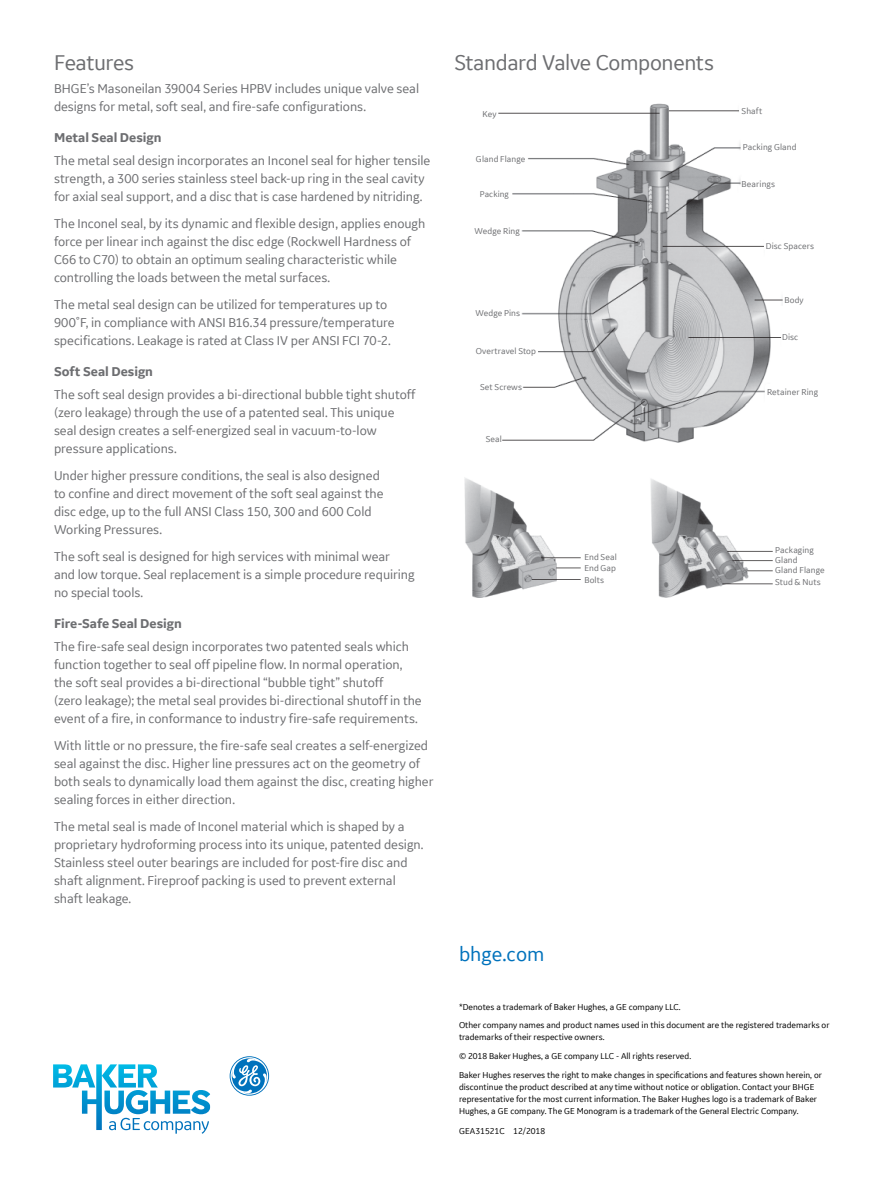
<style>
.page{position:relative;width:891px;height:1188px;background:#fff}
.page>*{position:absolute;margin:0;border:0;box-sizing:border-box;transform-origin:0 0}
.t1{font:22.5px "GE Inspira Sans";letter-spacing:-.02em;color:#6d6e71}
.t2{font:21px "GE Inspira Sans";color:#0072bc}
.t3{font:13.5px/18px "GE Inspira Sans";letter-spacing:-.005em;color:#6d6e71}
.t4{font:700 13.5px "GE Inspira Sans";color:#6d6e71}
.t5{font:9px/18.8px "GE Inspira Sans";color:#000}
.t6{font:9px/12.3px "GE Inspira Sans";letter-spacing:.01em;color:#6d6e71}
.t7{font:8.85px "GE Inspira Sans";letter-spacing:.01em;color:#6d6e71}
</style>
<div class="page">
<svg style="left:53px;top:1056px;width:216px;height:78px"></svg>
<img style="left:499px;top:103px;width:284px;height:340px">
<img style="left:464px;top:478px;width:309px;height:119px">
<h1 class="t1" style="left:54px;top:49px;width:82px">Features</h1>
<p class="t3" style="left:54px;top:79px;width:367px">BHGE’s Masoneilan 39004 Series HPBV includes unique valve seal designs for metal, soft seal, and fire-safe configurations.</p>
<p class="t4" style="left:54px;top:130px;width:109px">Metal Seal Design</p>
<p class="t3" style="left:54px;top:151px;width:378px">The metal seal design incorporates an Inconel seal for higher tensile strength, a 300 series stainless steel back-up ring in the seal cavity for axial seal support, and a disc that is case hardened by nitriding.</p>
<p class="t3" style="left:54px;top:214px;width:373px">The Inconel seal, by its dynamic and flexible design, applies enough force per linear inch against the disc edge (Rockwell Hardness of C66 to C70) to obtain an optimum sealing characteristic while controlling the loads between the metal surfaces.</p>
<p class="t3" style="left:54px;top:295px;width:342px">The metal seal design can be utilized for temperatures up to<br>900˚F, in compliance with ANSI B16.34 pressure/temperature specifications. Leakage is rated at Class IV per ANSI FCI 70-2.</p>
<p class="t4" style="left:54px;top:363px;width:101px">Soft Seal Design</p>
<p class="t3" style="left:54px;top:385px;width:363px">The soft seal design provides a bi-directional bubble tight shutoff (zero leakage) through the use of a patented seal. This unique seal design creates a self-energized seal in vacuum-to-low pressure applications.</p>
<p class="t3" style="left:54px;top:466px;width:331px">Under higher pressure conditions, the seal is also designed to confine and direct movement of the soft seal against the disc edge, up to the full ANSI Class 150, 300 and 600 Cold Working Pressures.</p>
<p class="t3" style="left:54px;top:547px;width:362px">The soft seal is designed for high services with minimal wear<br>and low torque. Seal replacement is a simple procedure requiring no special tools.</p>
<p class="t4" style="left:54px;top:615px;width:129px">Fire-Safe Seal Design</p>
<p class="t3" style="left:54px;top:637px;width:369px">The fire-safe seal design incorporates two patented seals which function together to seal off pipeline flow. In normal operation, the soft seal provides a bi-directional “bubble tight” shutoff<br>(zero leakage); the metal seal provides bi-directional shutoff in the event of a fire, in conformance to industry fire-safe requirements.</p>
<p class="t3" style="left:54px;top:736px;width:381px">With little or no pressure, the fire-safe seal creates a self-energized seal against the disc. Higher line pressures act on the geometry of both seals to dynamically load them against the disc, creating higher sealing forces in either direction.</p>
<p class="t3" style="left:54px;top:817px;width:371px">The metal seal is made of Inconel material which is shaped by a proprietary hydroforming process into its unique, patented design.<br>Stainless steel outer bearings are included for post-fire disc and shaft alignment. Fireproof packing is used to prevent external shaft leakage.</p>
<h1 class="t1" style="left:454px;top:49px;width:261px">Standard Valve Components</h1>
<p class="t6" style="left:483px;top:108px;width:15px">Key</p>
<p class="t6" style="left:476px;top:152px;width:51px">Gland Flange</p>
<p class="t7" style="left:480px;top:188px;width:31px">Packing</p>
<p class="t6" style="left:474px;top:224px;width:47px">Wedge Ring</p>
<p class="t6" style="left:475px;top:306px;width:46px">Wedge Pins</p>
<p class="t6" style="left:476px;top:344px;width:62px">Overtravel Stop</p>
<p class="t6" style="left:480px;top:381px;width:44px">Set Screws</p>
<p class="t6" style="left:486px;top:433px;width:18px">Seal</p>
<p class="t6" style="left:742px;top:104px;width:22px">Shaft</p>
<p class="t6" style="left:743px;top:141px;width:55px">Packing Gland</p>
<p class="t6" style="left:742px;top:178px;width:35px">Bearings</p>
<p class="t6" style="left:766px;top:240px;width:50px">Disc Spacers</p>
<p class="t6" style="left:785px;top:293px;width:21px">Body</p>
<p class="t6" style="left:782px;top:330px;width:18px">Disc</p>
<p class="t6" style="left:767px;top:385px;width:53px">Retainer Ring</p>
<p class="t6" style="left:775px;top:544px;width:40px">Packaging</p>
<p class="t6" style="left:584px;top:550px;width:34px">End Seal</p>
<p class="t6" style="left:775px;top:554px;width:24px">Gland</p>
<p class="t6" style="left:584px;top:561px;width:33px">End Gap</p>
<p class="t6" style="left:584px;top:574px;width:21px">Bolts</p>
<p class="t6" style="left:775px;top:564px;width:51px">Gland Flange<br>Stud &amp; Nuts</p>
<h2 class="t2" style="left:459px;top:941px;width:87px">bhge.com</h2>
<p class="t5" style="left:459px;top:997px;width:372px">*Denotes a trademark of Baker Hughes, a GE company LLC.<br>Other company names and product names used in this document are the registered trademarks or</p>
<p class="t5" style="left:459px;top:1028px;width:365px">trademarks of their respective owners.<br>© 2018 Baker Hughes, a GE company LLC - All rights reserved.<br>Baker Hughes reserves the right to make changes in specifications and features shown herein, or</p>
<p class="t5" style="left:459px;top:1081px;width:360px;line-height:12px">discontinue the product described at any time without notice or obligation. Contact your BHGE representative for the most current information. The Baker Hughes logo is a trademark of Baker<br>Hughes, a GE company. The GE Monogram is a trademark of the General Electric Company.</p>
<p class="t5" style="left:459px;top:1121px;width:87px">GEA31521C 12/2018</p>
</div>
